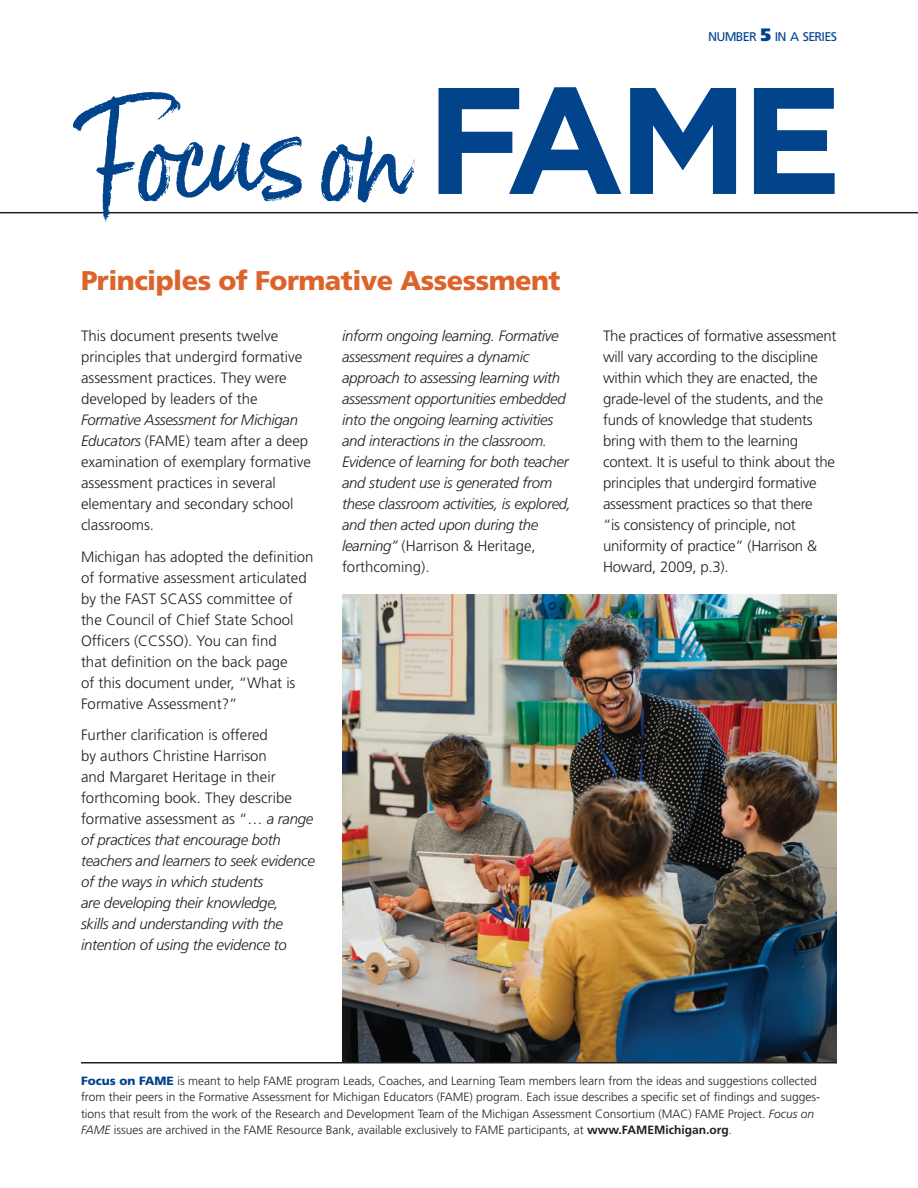
<style>
.page{position:relative;width:918px;height:1188px;background:#fff}
.page>*{position:absolute;margin:0;border:0;box-sizing:border-box;transform-origin:0 0}
.Header_1{font:900 27px "Frutiger LT Std";letter-spacing:-.02em;color:#dc642b}
.Body_Text{font:300 15px/21px "Frutiger LT Std";color:#231f20}
.Body_Text-2{font:italic 300 15px/21px "Frutiger LT Std";letter-spacing:-.02em;color:#231f20}
.t1{font:12.6px "Frutiger LT Std";letter-spacing:-.055em;color:#01448c}
.BoilerPlate_1{font:300 12px/16.5px "Frutiger LT Std";color:#231f20}
.s1{font-weight:900;font-size:18px}
.s2{font-style:italic}
.s3{font-style:normal}
.s4{font-weight:900;color:#01448c}
.s5{font-weight:700}
</style>
<div class="page">
<hr style="left:0;top:212px;width:918px;height:1px;background:#231f20">
<svg style="left:73px;top:87px;width:762px;height:135px"></svg>
<hr style="left:81px;top:1062px;width:756px;height:2px;background:#231f20">
<img style="left:342px;top:594px;width:495px;height:468px">
<p class="t1" style="left:708px;top:29px;width:130px">NUMBER <span class="s1">5</span> IN A SERIES</p>
<h1 class="Header_1" style="left:81px;top:264px;width:481px">Principles of Formative Assessment</h1>
<p class="Body_Text" style="left:81px;top:326px;width:231px">This document presents twelve principles that undergird formative assessment practices. They were developed by leaders of the<br><span class="s2">Formative Assessment for Michigan<br>Educators</span> (FAME) team after a deep examination of exemplary formative assessment practices in several elementary and secondary school classrooms.</p>
<p class="Body_Text" style="left:81px;top:546px;width:234px">Michigan has adopted the definition of formative assessment articulated by the FAST SCASS committee of the Council of Chief State School<br>Officers (CCSSO). You can find<br>that definition on the back page<br>of this document under, “What is<br>Formative Assessment?”</p>
<p class="Body_Text-2" style="left:81px;top:725px;width:235px"><span class="s3">Further clarification is offered<br>by authors Christine Harrison<br>and Margaret Heritage in their forthcoming book. They describe formative assessment as “…</span> a range of practices that encourage both teachers and learners to seek evidence of the ways in which students<br>are developing their knowledge,<br>skills and understanding with the intention of using the evidence to</p>
<p class="Body_Text-2" style="left:342px;top:326px;width:231px">inform ongoing learning. Formative assessment requires a dynamic approach to assessing learning with assessment opportunities embedded into the ongoing learning activities and interactions in the classroom.<br>Evidence of learning for both teacher and student use is generated from these classroom activities, is explored, and then acted upon during the learning” <span class="s3">(Harrison &amp; Heritage, forthcoming).</span></p>
<p class="Body_Text" style="left:603px;top:326px;width:235px">The practices of formative assessment will vary according to the discipline within which they are enacted, the grade-level of the students, and the funds of knowledge that students bring with them to the learning context. It is useful to think about the principles that undergird formative assessment practices so that there<br>“is consistency of principle, not uniformity of practice” (Harrison &amp; Howard, 2009, p.3).</p>
<p class="BoilerPlate_1" style="left:81px;top:1072px;width:741px"><span class="s4">Focus on FAME</span> is meant to help FAME program Leads, Coaches, and Learning Team members learn from the ideas and suggestions collected from their peers in the Formative Assessment for Michigan Educators (FAME) program. Each issue describes a specific set of findings and sugges&shy;tions that result from the work of the Research and Development Team of the Michigan Assessment Consortium (MAC) FAME Project. <span class="s2">Focus on FAME</span> issues are archived in the FAME Resource Bank, available exclusively to FAME participants, at <span class="s5">www.FAMEMichigan.org</span>.</p>
</div>
